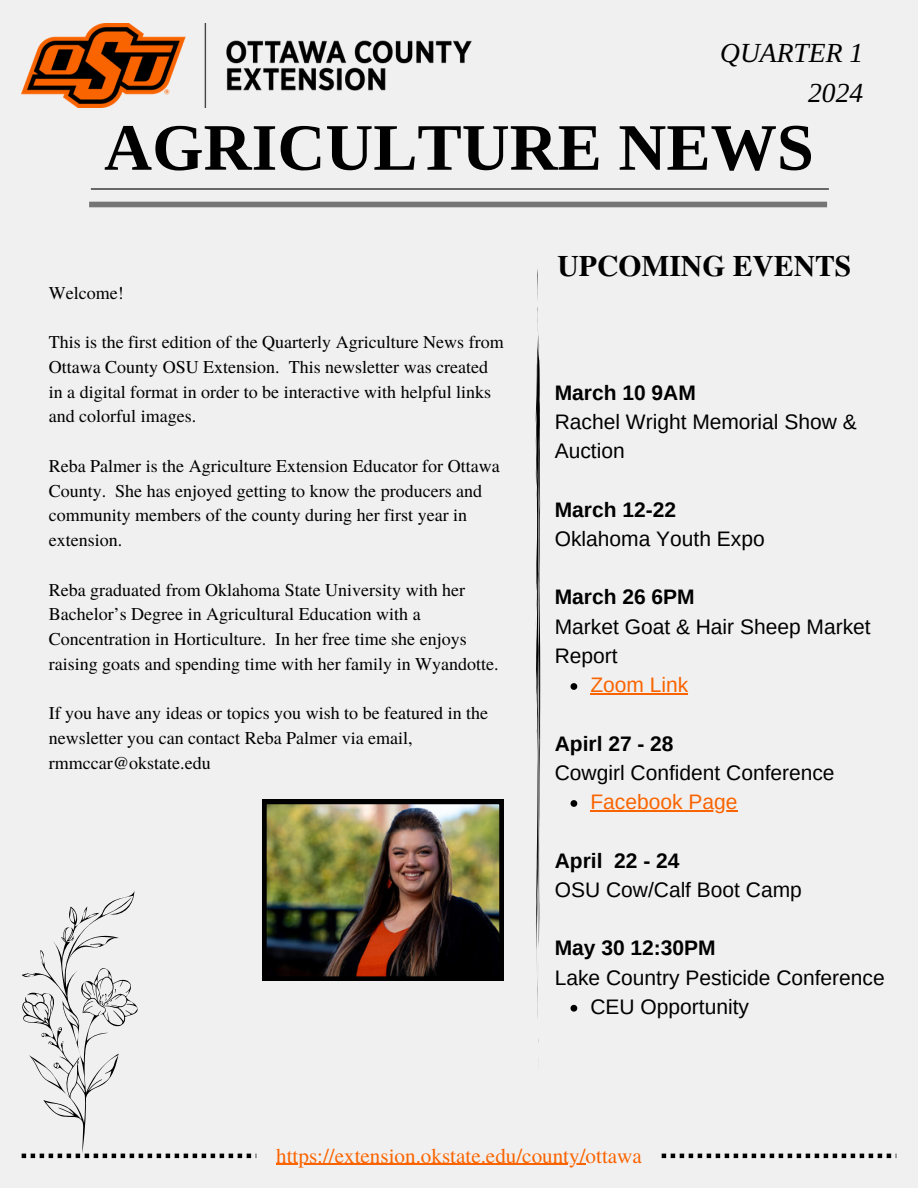
<style>
.page{position:relative;width:918px;height:1188px;background:#f1f0f0}
.page>*{position:absolute;margin:0;border:0;box-sizing:border-box;transform-origin:0 0}
.t1{font:700 66.45px "Libra Serif Modern";color:#000}
.t2{font:700 29.7px "Te X Gyre Termes";color:#000}
.t3{font:italic 27.6px/40px "Libra Serif Modern";color:#000;text-align:right}
.t4{font:21.15px "Te X Gyre Termes";color:#fa6400}
.t5{font:21px/29.2px "Arimo";color:#000}
.t6{font:700 21px "Arimo";color:#000}
.t7{font:21px "Arimo";color:#fa6400}
.t8{font:18px/24.8px "Te X Gyre Termes";color:#000}
</style>
<div class="page">
<img style="left:22px;top:23px;width:450px;height:84px">
<hr style="left:91px;top:188px;width:738px;height:2px;background:#000">
<div style="left:89px;top:202px;width:738px;height:5px;background:#757575"></div>
<svg style="left:662px;top:1154px;width:235px;height:4px"></svg>
<svg style="left:22px;top:891px;width:235px;height:267px"></svg>
<svg style="left:536px;top:269px;width:4px;height:749px"></svg>
<img style="left:262px;top:800px;width:242px;height:181px">
<hr style="left:276px;top:1164px;width:310px;height:1px;background:#fa6400">
<svg style="left:571px;top:683px;width:6px;height:7px"></svg>
<hr style="left:590px;top:693px;width:98px;height:1px;background:#fa6400">
<svg style="left:571px;top:800px;width:6px;height:7px"></svg>
<hr style="left:590px;top:810px;width:147px;height:1px;background:#fa6400">
<svg style="left:571px;top:1005px;width:6px;height:7px"></svg>
<p class="t3" style="left:720px;top:33px;width:145px">QUARTER 1<br>2024</p>
<h1 class="t1" style="left:104px;top:109px;width:711px">AGRICULTURE NEWS</h1>
<h2 class="t8" style="left:49px;top:279px;width:76px">Welcome!</h2>
<p class="t8" style="left:49px;top:329px;width:456px">This is the first edition of the Quarterly Agriculture News from Ottawa County OSU Extension. This newsletter was created in a digital format in order to be interactive with helpful links and colorful images.</p>
<p class="t8" style="left:49px;top:453px;width:452px">Reba Palmer is the Agriculture Extension Educator for Ottawa County. She has enjoyed getting to know the producers and community members of the county during her first year in extension.</p>
<p class="t8" style="left:49px;top:576px;width:451px">Reba graduated from Oklahoma State University with her Bachelor’s Degree in Agricultural Education with a Concentration in Horticulture. In her free time she enjoys raising goats and spending time with her family in Wyandotte.</p>
<p class="t8" style="left:49px;top:700px;width:441px">If you have any ideas or topics you wish to be featured in the newsletter you can contact Reba Palmer via email, rmmccar@okstate.edu</p>
<h2 class="t2" style="left:558px;top:242px;width:295px">UPCOMING EVENTS</h2>
<h3 class="t6" style="left:555px;top:381px;width:143px">March 10 9AM</h3>
<p class="t5" style="left:555px;top:407px;width:303px">Rachel Wright Memorial Show &amp;<br>Auction</p>
<h3 class="t6" style="left:555px;top:498px;width:123px">March 12-22</h3>
<p class="t5" style="left:555px;top:524px;width:211px">Oklahoma Youth Expo</p>
<h3 class="t6" style="left:555px;top:585px;width:141px">March 26 6PM</h3>
<p class="t5" style="left:555px;top:612px;width:317px">Market Goat &amp; Hair Sheep Market<br>Report</p>
<p class="t7" style="left:590px;top:673px;width:99px">Zoom Link</p>
<h3 class="t6" style="left:555px;top:732px;width:120px">Apirl 27 - 28</h3>
<p class="t5" style="left:555px;top:758px;width:281px">Cowgirl Confident Conference</p>
<p class="t7" style="left:590px;top:790px;width:148px">Facebook Page</p>
<h3 class="t6" style="left:555px;top:849px;width:126px">April 22 - 24</h3>
<p class="t5" style="left:555px;top:875px;width:249px">OSU Cow/Calf Boot Camp</p>
<h3 class="t6" style="left:555px;top:936px;width:162px">May 30 12:30PM</h3>
<p class="t5" style="left:555px;top:963px;width:332px">Lake Country Pesticide Conference</p>
<p class="t5" style="left:590px;top:992px;width:160px">CEU Opportunity</p>
<p class="t4" style="left:276px;top:1140px;width:367px">https://extension.okstate.edu/county/ottawa</p>
</div>
